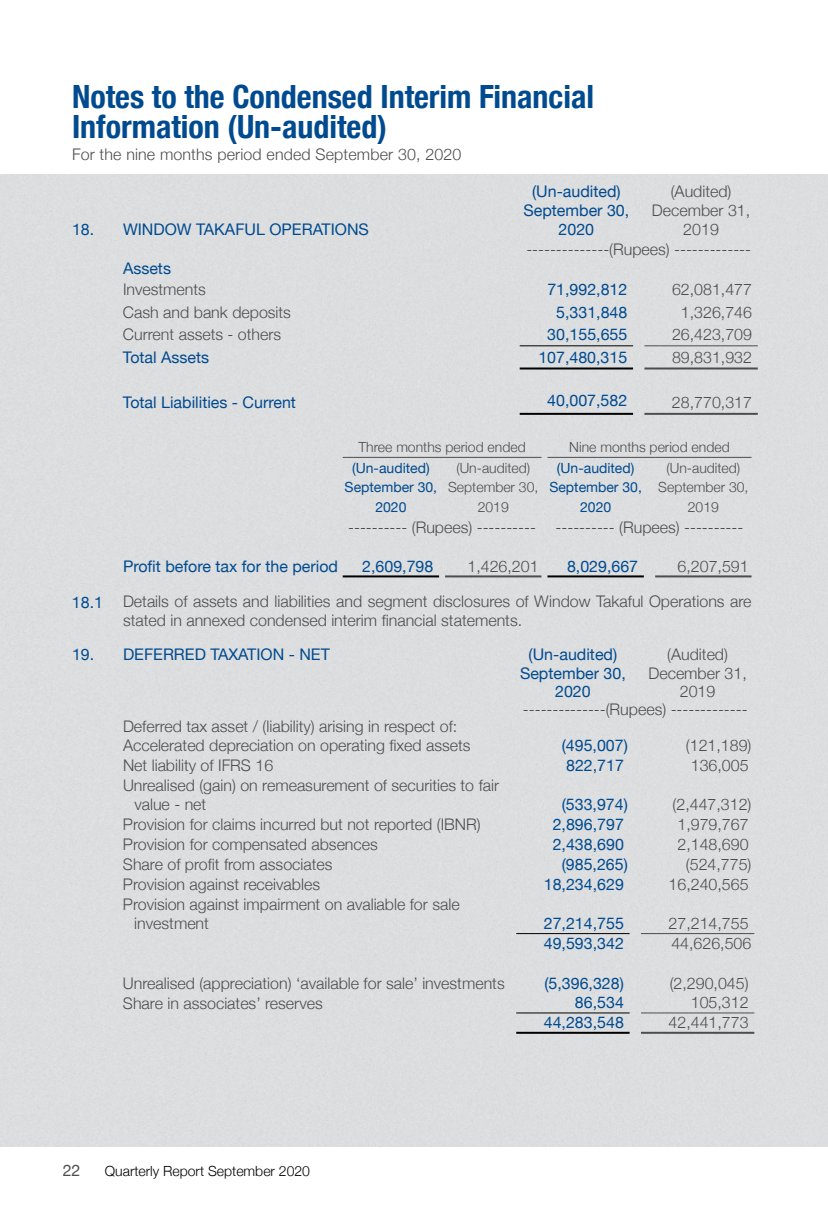
<style>
.page{position:relative;width:828px;height:1224px;background:#fff}
.page>*{position:absolute;margin:0;border:0;box-sizing:border-box;transform-origin:0 0}
.t1{font:700 condensed 32px/30.4px "Helvetica Neue";color:#004a8f}
.t2{font:300 16px/19.2px "Helvetica Neue";color:#4d4d4f}
.t3{font:16px "Helvetica Neue";color:#004a8f}
.t4{font:16px "Helvetica Neue";color:#4d4d4f}
.t5{font:14px "Helvetica Neue";color:#004a8f}
.t6{font:300 14px "Helvetica Neue";color:#4d4d4f}
.t7{font:300 14px "Helvetica Neue";color:#000}
.s1{font-weight:300;color:#4d4d4f}
.s2{font-weight:400;color:#004a8f}
</style>
<div class="page">
<hr style="left:520px;top:413px;width:113px;height:2px;background:#000">
<hr style="left:644px;top:413px;width:114px;height:2px;background:#4d4d4f">
<hr style="left:520px;top:345px;width:113px;height:1px;background:#000">
<hr style="left:520px;top:368px;width:113px;height:2px;background:#000">
<hr style="left:644px;top:345px;width:114px;height:1px;background:#4d4d4f">
<hr style="left:644px;top:368px;width:114px;height:2px;background:#4d4d4f">
<hr style="left:343px;top:457px;width:96px;height:1px;background:#4d4d4f">
<hr style="left:445px;top:457px;width:96px;height:1px;background:#4d4d4f">
<hr style="left:547px;top:457px;width:97px;height:1px;background:#4d4d4f">
<hr style="left:655px;top:457px;width:97px;height:1px;background:#4d4d4f">
<hr style="left:343px;top:575px;width:96px;height:2px;background:#000">
<hr style="left:445px;top:575px;width:96px;height:2px;background:#4d4d4f">
<hr style="left:547px;top:575px;width:97px;height:2px;background:#000">
<hr style="left:655px;top:575px;width:97px;height:2px;background:#4d4d4f">
<hr style="left:641px;top:933px;width:113px;height:1px;background:#4d4d4f">
<hr style="left:516px;top:933px;width:114px;height:1px;background:#000">
<hr style="left:516px;top:1012px;width:114px;height:1px;background:#000">
<hr style="left:516px;top:1032px;width:114px;height:2px;background:#000">
<hr style="left:641px;top:1012px;width:113px;height:1px;background:#4d4d4f">
<hr style="left:641px;top:1032px;width:113px;height:2px;background:#4d4d4f">
<h1 class="t1" style="left:72px;top:79px;width:524px">Notes to the Condensed Interim Financial<br>Information (Un-audited)</h1>
<p class="t2" style="left:72px;top:144px;width:391px">For the nine months period ended September 30, 2020</p>
<p class="t3" style="left:532px;top:180px;width:90px">(Un-audited)</p>
<p class="t2" style="left:671px;top:180px;width:62px">(Audited)</p>
<p class="t3" style="left:523px;top:199px;width:107px">September 30,</p>
<p class="t2" style="left:652px;top:200px;width:100px">December 31,</p>
<p class="t3" style="left:72px;top:218px;width:298px">18. WINDOW TAKAFUL OPERATIONS</p>
<p class="t3" style="left:559px;top:218px;width:37px">2020</p>
<p class="t2" style="left:526px;top:219px;width:226px;text-indent:157px">2019 --------------(Rupees) -------------</p>
<p class="t3" style="left:123px;top:257px;width:49px">Assets</p>
<p class="t2" style="left:123px;top:278px;width:84px">Investments</p>
<p class="t3" style="left:547px;top:278px;width:82px">71,992,812</p>
<p class="t2" style="left:672px;top:278px;width:82px">62,081,477</p>
<p class="t2" style="left:123px;top:301px;width:170px">Cash and bank deposits</p>
<p class="t3" style="left:556px;top:300px;width:73px">5,331,848</p>
<p class="t2" style="left:681px;top:301px;width:73px">1,326,746</p>
<p class="t2" style="left:123px;top:324px;width:160px">Current assets - others</p>
<p class="t3" style="left:547px;top:323px;width:82px">30,155,655</p>
<p class="t2" style="left:672px;top:323px;width:82px">26,423,709</p>
<p class="t3" style="left:123px;top:346px;width:88px">Total Assets</p>
<p class="t3" style="left:538px;top:345px;width:90px">107,480,315</p>
<p class="t2" style="left:672px;top:346px;width:82px">89,831,932</p>
<p class="t3" style="left:123px;top:391px;width:175px">Total Liabilities - Current</p>
<p class="t3" style="left:547px;top:389px;width:82px">40,007,582</p>
<p class="t2" style="left:672px;top:391px;width:82px">28,770,317</p>
<p class="t6" style="left:358px;top:436px;width:169px">Three months period ended</p>
<p class="t6" style="left:569px;top:436px;width:162px">Nine months period ended</p>
<p class="t5" style="left:352px;top:457px;width:79px">(Un-audited)</p>
<p class="t6" style="left:456px;top:456px;width:75px">(Un-audited)</p>
<p class="t5" style="left:557px;top:457px;width:79px">(Un-audited)</p>
<p class="t6" style="left:666px;top:456px;width:75px">(Un-audited)</p>
<p class="t5" style="left:345px;top:477px;width:405px">September 30, <span class="s1">September 30,</span> September 30, <span class="s1">September 30,</span></p>
<p class="t5" style="left:375px;top:497px;width:33px">2020</p>
<p class="t6" style="left:478px;top:496px;width:33px">2019</p>
<p class="t5" style="left:580px;top:497px;width:33px">2020</p>
<p class="t6" style="left:688px;top:496px;width:33px">2019</p>
<p class="t2" style="left:348px;top:516px;width:397px">---------- (Rupees) ---------- ---------- (Rupees) ----------</p>
<p class="t3" style="left:123px;top:555px;width:217px">Profit before tax for the period</p>
<p class="t3" style="left:362px;top:554px;width:73px">2,609,798</p>
<p class="t2" style="left:467px;top:555px;width:73px">1,426,201</p>
<p class="t3" style="left:567px;top:554px;width:73px">8,029,667</p>
<p class="t2" style="left:72px;top:547px;width:681px;line-height:34.8px;text-align:right">6,207,591<br><span class="s2">18.1</span> Details of assets and liabilities and segment disclosures of Window Takaful Operations are</p>
<p class="t2" style="left:123px;top:609px;width:401px">stated in annexed condensed interim financial statements.</p>
<p class="t3" style="left:72px;top:643px;width:259px">19. DEFERRED TAXATION - NET</p>
<p class="t3" style="left:529px;top:643px;width:90px">(Un-audited)</p>
<p class="t2" style="left:667px;top:644px;width:62px">(Audited)</p>
<p class="t3" style="left:520px;top:661px;width:107px">September 30,</p>
<p class="t2" style="left:648px;top:662px;width:100px">December 31,</p>
<p class="t3" style="left:555px;top:679px;width:37px">2020</p>
<p class="t2" style="left:523px;top:681px;width:226px;line-height:18.2px;text-indent:157px">2019 --------------(Rupees) -------------</p>
<p class="t2" style="left:123px;top:716px;width:349px;line-height:18.4px">Deferred tax asset / (liability) arising in respect of:<br>Accelerated depreciation on operating fixed assets</p>
<p class="t3" style="left:562px;top:734px;width:68px">(495,007)</p>
<p class="t2" style="left:686px;top:734px;width:67px">(121,189)</p>
<p class="t2" style="left:123px;top:754px;width:152px">Net liability of IFRS 16</p>
<p class="t3" style="left:566px;top:753px;width:59px">822,717</p>
<p class="t2" style="left:691px;top:754px;width:59px">136,005</p>
<p class="t2" style="left:134px;top:774px;width:366px;text-indent:-11px">Unrealised (gain) on remeasurement of securities to fair value - net</p>
<p class="t3" style="left:562px;top:793px;width:68px">(533,974)</p>
<p class="t2" style="left:673px;top:794px;width:80px">(2,447,312)</p>
<p class="t2" style="left:123px;top:814px;width:359px">Provision for claims incurred but not reported (IBNR)</p>
<p class="t3" style="left:553px;top:813px;width:73px">2,896,797</p>
<p class="t2" style="left:677px;top:814px;width:73px">1,979,767</p>
<p class="t2" style="left:123px;top:834px;width:256px">Provision for compensated absences</p>
<p class="t3" style="left:553px;top:833px;width:73px">2,438,690</p>
<p class="t2" style="left:677px;top:834px;width:73px">2,148,690</p>
<p class="t2" style="left:123px;top:853px;width:211px">Share of profit from associates</p>
<p class="t3" style="left:562px;top:853px;width:68px">(985,265)</p>
<p class="t2" style="left:686px;top:853px;width:67px">(524,775)</p>
<p class="t2" style="left:123px;top:873px;width:199px">Provision against receivables</p>
<p class="t3" style="left:544px;top:872px;width:82px">18,234,629</p>
<p class="t2" style="left:669px;top:873px;width:82px">16,240,565</p>
<p class="t2" style="left:134px;top:893px;width:327px;text-indent:-11px">Provision against impairment on avaliable for sale investment</p>
<p class="t3" style="left:544px;top:912px;width:82px">27,214,755</p>
<p class="t2" style="left:669px;top:913px;width:82px">27,214,755</p>
<p class="t3" style="left:544px;top:932px;width:82px">49,593,342</p>
<p class="t2" style="left:671px;top:933px;width:82px">44,626,506</p>
<p class="t2" style="left:123px;top:972px;width:383px">Unrealised (appreciation) ‘available for sale’ investments</p>
<p class="t3" style="left:544px;top:972px;width:81px">(5,396,328)</p>
<p class="t2" style="left:670px;top:972px;width:80px">(2,290,045)</p>
<p class="t2" style="left:123px;top:992px;width:201px">Share in associates’ reserves</p>
<p class="t3" style="left:575px;top:991px;width:50px">86,534</p>
<p class="t2" style="left:691px;top:992px;width:59px">105,312</p>
<p class="t3" style="left:544px;top:1011px;width:82px">44,283,548</p>
<p class="t2" style="left:669px;top:1012px;width:82px">42,441,773</p>
<p class="t4" style="left:63px;top:1159px;width:19px">22</p>
<p class="t7" style="left:105px;top:1159px;width:207px">Quarterly Report September 2020</p>
</div>
